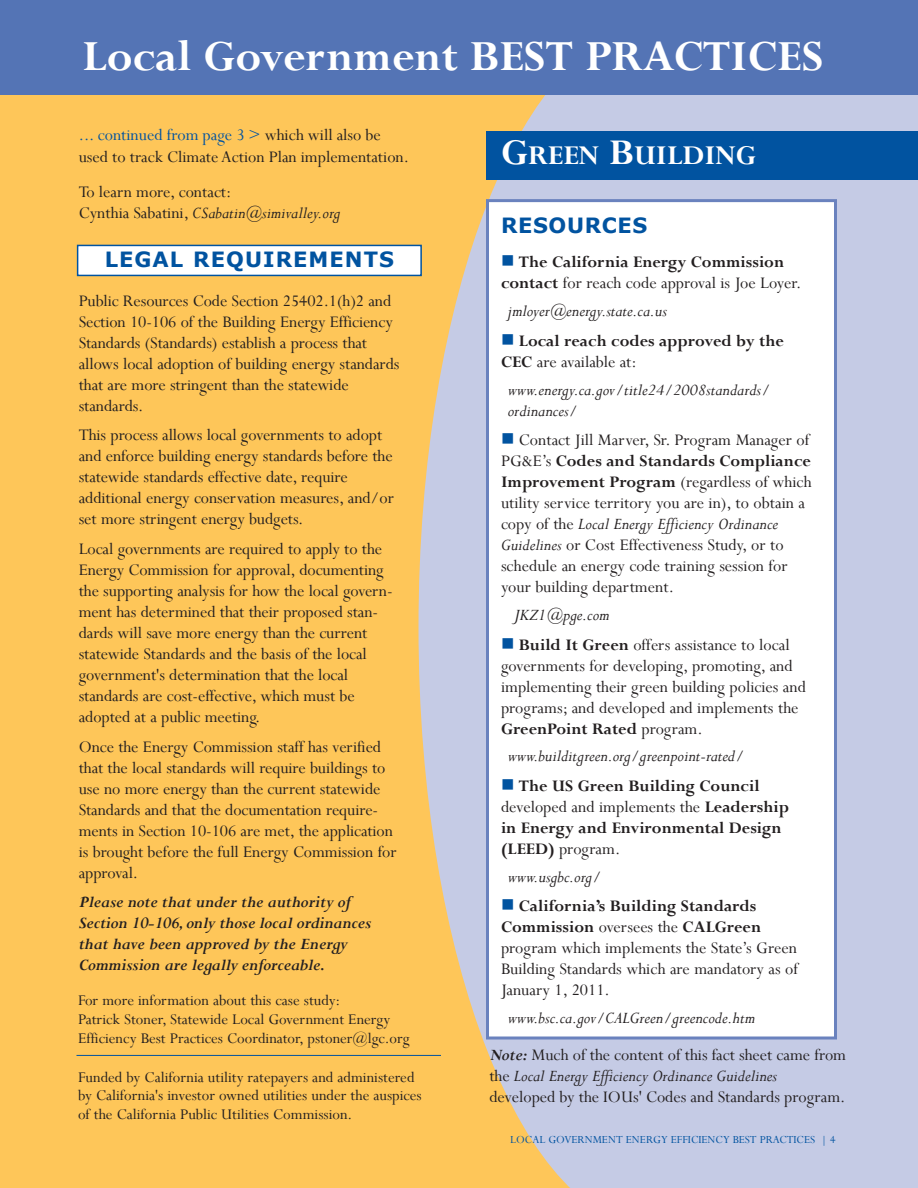
<style>
.page{position:relative;width:918px;height:1188px;background:#fff}
.page>*{position:absolute;margin:0;border:0;box-sizing:border-box;transform-origin:0 0}
.t1{font:700 48px "Perpetua";color:#fff}
.t2{font:700 30.3px "Perpetua";color:#fff}
.t3{font:700 21px "Verdana";letter-spacing:.05em;color:#0153a0}
.t4{font:700 21px "Verdana";letter-spacing:.03em;color:#0153a0}
.t5{font:18px/21px "Perpetua";letter-spacing:-.005em;color:#231f20}
.t6{font:700 18px/21px "Perpetua";color:#231f20}
.t7{font:italic 18px "Perpetua";color:#231f20}
.t8{font:italic 700 18px/21px "Perpetua";letter-spacing:-.005em;color:#231f20}
.t9{font:16.5px/18.8px "Perpetua";color:#231f20}
.t10{font:12px "Perpetua";color:#0153a0}
.s1{color:#0153a0}
.s2{font-style:normal}
.s3{font-size:40.5px}
.s4{font-weight:400}
.s5{font-weight:700}
.s6{font-style:italic}
.s7{font-weight:700;font-style:italic}
</style>
<div class="page">
<div style="left:0;top:0;width:594px;height:1188px;background:#fec659"></div>
<svg style="left:418px;top:94px;width:180px;height:1094px;fill:#c5cbe5"></svg>
<div style="left:598px;top:0;width:320px;height:1188px;background:#c5cbe5"></div>
<div style="left:0;top:0;width:918px;height:68px;background:#5474b5"></div>
<div style="left:0;top:27px;width:918px;height:67px;background:#5474b5"></div>
<div style="left:486px;top:131px;width:432px;height:48px;background:#0153a0"></div>
<div style="left:488px;top:201px;width:348px;height:837px;background:#fff"></div>
<div style="left:486px;top:199px;width:351px;height:841px;border:3px solid #6a82be"></div>
<hr style="left:76px;top:1055px;width:365px;height:1px;background:#0153a0">
<div style="left:78px;top:245px;width:343px;height:30px;background:#fff"></div>
<div style="left:77px;top:245px;width:345px;height:31px;border:2px solid #0153a0"></div>
<p class="t1" style="left:82px;top:26px;width:743px">Local Government BEST PRACTICES</p>
<p class="t5" style="left:79px;top:124px;width:332px;line-height:21.6px"><span class="s1">... continued from page 3 &gt;</span> which will also be used to track Climate Action Plan implementation.</p>
<p class="t5" style="left:79px;top:181px;width:154px">To learn more, contact:</p>
<p class="t7" style="left:79px;top:202px;width:263px"><span class="s2">Cynthia Sabatini,</span> CSabatin@simivalley.org</p>
<p class="t3" style="left:105px;top:244px;width:291px">LEGAL REQUIREMENTS</p>
<p class="t5" style="left:79px;top:290px;width:322px">Public Resources Code Section 25402.1(h)2 and Section 10-106 of the Building Energy Efficiency Standards (Standards) establish a process that allows local adoption of building energy standards that are more stringent than the statewide standards.</p>
<p class="t5" style="left:79px;top:424px;width:317px">This process allows local governments to adopt and enforce building energy standards before the statewide standards effective date, require additional energy conservation measures, and/or set more stringent energy budgets.</p>
<p class="t5" style="left:79px;top:538px;width:315px">Local governments are required to apply to the Energy Commission for approval, documenting the supporting analysis for how the local govern&shy;ment has determined that their proposed stan&shy;dards will save more energy than the current statewide Standards and the basis of the local government's determination that the local standards are cost-effective, which must be</p>
<p class="t5" style="left:79px;top:706px;width:183px">adopted at a public meeting.</p>
<p class="t5" style="left:79px;top:736px;width:319px">Once the Energy Commission staff has verified that the local standards will require buildings to use no more energy than the current statewide Standards and that the documentation require&shy;ments in Section 10-106 are met, the application is brought before the full Energy Commission for approval.</p>
<p class="t8" style="left:79px;top:892px;width:294px">Please note that under the authority of Section 10-106, only those local ordinances that have been approved by the Energy Commission are legally enforceable.</p>
<p class="t9" style="left:78px;top:991px;width:264px">For more information about this case study:</p>
<p class="t9" style="left:78px;top:1010px;width:333px">Patrick Stoner, Statewide Local Government Energy<br>Efficiency Best Practices Coordinator, pstoner@lgc.org</p>
<p class="t9" style="left:78px;top:1067px;width:345px">Funded by California utility ratepayers and administered by California's investor owned utilities under the auspices of the California Public Utilities Commission.</p>
<p class="t2" style="left:501px;top:136px;width:255px"><span class="s3">G</span>REEN <span class="s3">B</span>UILDING</p>
<p class="t4" style="left:501px;top:211px;width:148px">RESOURCES</p>
<p class="t6" style="left:501px;top:251px;width:302px"><span class="s1">■</span> The California Energy Commission contact <span class="s4">for reach code approval is Joe Loyer.</span></p>
<p class="t7" style="left:508px;top:300px;width:161px">jmloyer@energy.state.ca.us</p>
<p class="t6" style="left:501px;top:330px;width:285px"><span class="s1">■</span> Local reach codes approved by the</p>
<p class="t5" style="left:501px;top:351px;width:137px"><span class="s5">CEC</span> are available at:</p>
<p class="t7" style="left:508px;top:378px;width:264px">www.energy.ca.gov/title24/2008standards/</p>
<p class="t7" style="left:508px;top:399px;width:71px">ordinances/</p>
<p class="t5" style="left:501px;top:429px;width:312px"><span class="s1">■</span> Contact Jill Marver, Sr. Program Manager of PG&amp;E’s <span class="s5">Codes and Standards Compliance Improvement Program</span> (regardless of which utility service territory you are in), to obtain a copy of the <span class="s6">Local Energy Efficiency Ordinance Guidelines</span> or Cost Effectiveness Study, or to schedule an energy code training session for</p>
<p class="t5" style="left:501px;top:576px;width:174px">your building department.</p>
<p class="t7" style="left:514px;top:603px;width:97px">JKZ1@pge.com</p>
<p class="t5" style="left:501px;top:634px;width:306px"><span class="s1">■</span> <span class="s5">Build It Green</span> offers assistance to local governments for developing, promoting, and implementing their green building policies and programs; and developed and implements the <span class="s5">GreenPoint Rated</span> program.</p>
<p class="t7" style="left:508px;top:745px;width:238px">www.builditgreen.org/greenpoint-rated/</p>
<p class="t6" style="left:501px;top:775px;width:290px"><span class="s1">■</span> The US Green Building Council <span class="s4">developed and implements the</span> Leadership</p>
<p class="t6" style="left:501px;top:817px;width:282px">in Energy and Environmental Design (LEED) <span class="s4">program.</span></p>
<p class="t7" style="left:508px;top:865px;width:95px">www.usgbc.org/</p>
<p class="t6" style="left:501px;top:895px;width:262px"><span class="s1">■</span> California’s Building Standards<br>Commission <span class="s4">oversees the</span> CALGreen</p>
<p class="t5" style="left:501px;top:937px;width:300px">program which implements the State’s Green<br>Building Standards which are mandatory as of</p>
<p class="t5" style="left:501px;top:979px;width:110px">January 1, 2011.</p>
<p class="t7" style="left:508px;top:1007px;width:249px">www.bsc.ca.gov/CALGreen/greencode.htm</p>
<p class="t5" style="left:489px;top:1044px;width:358px"><span class="s7">Note:</span> Much of the content of this fact sheet came from the <span class="s6">Local Energy Efficiency Ordinance Guidelines</span></p>
<p class="t5" style="left:489px;top:1086px;width:358px">developed by the IOUs' Codes and Standards program.</p>
<p class="t10" style="left:510px;top:1132px;width:15px">Local</p>
<p class="t10" style="left:548px;top:1132px;width:198px">Government Energy Efficiency Best</p>
<p class="t10" style="left:760px;top:1132px;width:14px">Practices</p>
<p class="t10" style="left:821px;top:1132px;width:16px">| 4</p>
</div>
